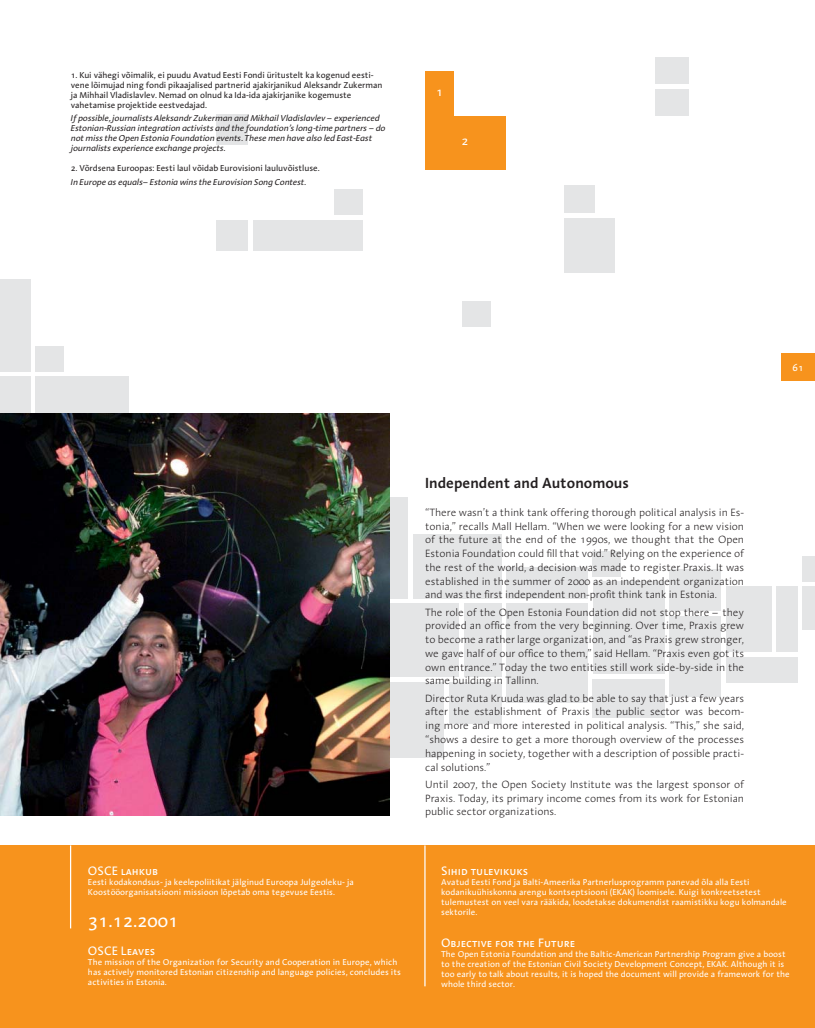
<style>
.page{position:relative;width:815px;height:1028px;background:#fff}
.page>*{position:absolute;margin:0;border:0;box-sizing:border-box;transform-origin:0 0}
.t1{font:18.75px "Linotype Aroma";color:#fff}
.t2{font:600 15px "Linotype Aroma";color:#231f20}
.t3{font:12.5px "Linotype Aroma SC";color:#fff}
.t4{font:300 10.75px/13.8px "Linotype Aroma";letter-spacing:-.01em;color:#231f20;text-align:justify}
.t5{font:10px "Linotype Aroma SC";color:#fff}
.t6{font:8.75px/10px "Linotype Aroma";color:#fff}
.t7{font:italic 8.75px/10px "Linotype Aroma";letter-spacing:-.01em;color:#231f20}
.t8{font:8.75px/10px "Linotype Aroma";letter-spacing:-.01em;color:#231f20}
</style>
<div class="page">
<div style="left:0;top:845px;width:815px;height:182px;background:#f7931d"></div>
<div style="left:565px;top:186px;width:30px;height:27px;background:#e4e5e6"></div>
<div style="left:334px;top:189px;width:29px;height:25px;background:#e4e5e6"></div>
<div style="left:462px;top:301px;width:28px;height:25px;background:#e4e5e6"></div>
<div style="left:656px;top:58px;width:33px;height:26px;background:#e4e5e6"></div>
<div style="left:656px;top:89px;width:33px;height:26px;background:#e4e5e6"></div>
<div style="left:253px;top:220px;width:110px;height:30px;background:#e4e5e6"></div>
<div style="left:216px;top:220px;width:32px;height:30px;background:#e4e5e6"></div>
<div style="left:216px;top:115px;width:32px;height:30px;background:#e4e5e6"></div>
<div style="left:464px;top:603px;width:37px;height:74px;background:#e4e5e6"></div>
<div style="left:506px;top:566px;width:82px;height:32px;background:#e4e5e6"></div>
<div style="left:506px;top:603px;width:82px;height:99px;background:#e4e5e6"></div>
<div style="left:593px;top:581px;width:72px;height:92px;background:#e4e5e6"></div>
<div style="left:593px;top:678px;width:72px;height:39px;background:#e4e5e6"></div>
<div style="left:670px;top:616px;width:51px;height:80px;background:#e4e5e6"></div>
<div style="left:670px;top:569px;width:51px;height:42px;background:#e4e5e6"></div>
<div style="left:726px;top:586px;width:45px;height:66px;background:#e4e5e6"></div>
<div style="left:365px;top:603px;width:94px;height:74px;background:#e4e5e6"></div>
<div style="left:365px;top:682px;width:79px;height:75px;background:#e4e5e6"></div>
<div style="left:365px;top:497px;width:43px;height:101px;background:#e4e5e6"></div>
<div style="left:413px;top:534px;width:88px;height:65px;background:#e4e5e6"></div>
<div style="left:593px;top:551px;width:28px;height:25px;background:#e4e5e6"></div>
<div style="left:776px;top:586px;width:22px;height:66px;background:#e4e5e6"></div>
<div style="left:803px;top:586px;width:12px;height:44px;background:#e4e5e6"></div>
<div style="left:803px;top:556px;width:12px;height:25px;background:#e4e5e6"></div>
<div style="left:726px;top:657px;width:72px;height:25px;background:#e4e5e6"></div>
<div style="left:449px;top:682px;width:52px;height:41px;background:#e4e5e6"></div>
<div style="left:36px;top:346px;width:28px;height:25px;background:#e4e5e6"></div>
<div style="left:0;top:279px;width:31px;height:92px;background:#e4e5e6"></div>
<div style="left:565px;top:218px;width:50px;height:54px;background:#e4e5e6"></div>
<div style="left:36px;top:376px;width:93px;height:193px;background:#e4e5e6"></div>
<div style="left:0;top:376px;width:31px;height:163px;background:#e4e5e6"></div>
<div style="left:781px;top:353px;width:34px;height:27px;background:#f7931d"></div>
<hr style="left:70px;top:845px;width:1px;height:83px;background:#fff">
<hr style="left:424px;top:845px;width:2px;height:141px;background:#fff">
<img style="left:0;top:414px;width:390px;height:401px">
<div style="left:425px;top:71px;width:28px;height:45px;background:#f7931d"></div>
<div style="left:425px;top:117px;width:80px;height:53px;background:#f7931d"></div>
<p class="t8" style="left:71px;top:71px;width:313px">1. Kui vähegi võimalik, ei puudu Avatud Eesti Fondi üritustelt ka kogenud eesti&shy;vene lõimujad ning fondi pikaajalised partnerid ajakirjanikud Aleksandr Zukerman ja Mihhail Vladislavlev. Nemad on olnud ka Ida-ida ajakirjanike kogemuste vahetamise projektide eestvedajad.</p>
<p class="t7" style="left:71px;top:114px;width:316px">If possible, journalists Aleksandr Zukerman and Mikhail Vladislavlev – experienced Estonian-Russian integration activists and the foundation’s long-time partners – do not miss the Open Estonia Foundation events. These men have also led East-East journalists experience exchange projects.</p>
<p class="t8" style="left:71px;top:164px;width:250px">2. Võrdsena Euroopas: Eesti laul võidab Eurovisioni lauluvõistluse.</p>
<p class="t7" style="left:71px;top:178px;width:237px">In Europe as equals– Estonia wins the Eurovision Song Contest.</p>
<p class="t3" style="left:436px;top:85px;width:8px">1</p>
<p class="t3" style="left:461px;top:133px;width:8px">2</p>
<p class="t5" style="left:793px;top:361px;width:13px">61</p>
<p class="t3" style="left:88px;top:863px;width:72px">OSCE lahkub</p>
<p class="t6" style="left:88px;top:878px;width:267px">Eesti kodakondsus- ja keelepoliitikat jälginud Euroopa Julgeoleku- ja<br>Koostööorganisatsiooni missioon lõpetab oma tegevuse Eestis.</p>
<h1 class="t1" style="left:88px;top:913px;width:92px">31.12.2001</h1>
<p class="t3" style="left:88px;top:943px;width:69px">OSCE Leaves</p>
<p class="t6" style="left:88px;top:957px;width:314px">The mission of the Organization for Security and Cooperation in Europe, which has actively monitored Estonian citizenship and language policies, concludes its activities in Estonia.</p>
<h2 class="t2" style="left:425px;top:477px;width:205px">Independent and Autonomous</h2>
<p class="t4" style="left:425px;top:506px;width:320px">“There wasn’t a think tank offering thorough political analysis in Es&shy;tonia,” recalls Mall Hellam. “When we were looking for a new vision of the future at the end of the 1990s, we thought that the Open Estonia Foundation could fill that void.” Relying on the experience of the rest of the world, a decision was made to register Praxis. It was established in the summer of 2000 as an independent organization and was the first independent non-profit think tank in Estonia.</p>
<p class="t4" style="left:425px;top:606px;width:320px">The role of the Open Estonia Foundation did not stop there – they provided an office from the very beginning. Over time, Praxis grew to become a rather large organization, and “as Praxis grew stronger, we gave half of our office to them,” said Hellam. “Praxis even got its own entrance.” Today the two entities still work side-by-side in the same building in Tallinn.</p>
<p class="t4" style="left:425px;top:692px;width:320px">Director Ruta Kruuda was glad to be able to say that just a few years after the establishment of Praxis the public sector was becom&shy;ing more and more interested in political analysis. “This,” she said, “shows a desire to get a more thorough overview of the processes happening in society, together with a description of possible practi&shy;cal solutions.”</p>
<p class="t4" style="left:425px;top:778px;width:320px">Until 2007, the Open Society Institute was the largest sponsor of Praxis. Today, its primary income comes from its work for Estonian public sector organizations.</p>
<p class="t3" style="left:441px;top:863px;width:89px">Sihid tulevikuks</p>
<p class="t6" style="left:441px;top:878px;width:347px">Avatud Eesti Fond ja Balti-Ameerika Partnerlusprogramm panevad õla alla Eesti kodanikuühiskonna arengu kontseptsiooni (EKAK) loomisele. Kuigi konkreetsetest tulemustest on veel vara rääkida, loodetakse dokumendist raamistikku kogu kolmandale sektorile.</p>
<p class="t3" style="left:441px;top:935px;width:136px">Objective for the Future</p>
<p class="t6" style="left:441px;top:949px;width:350px">The Open Estonia Foundation and the Baltic-American Partnership Program give a boost to the creation of the Estonian Civil Society Development Concept, EKAK. Although it is too early to talk about results, it is hoped the document will provide a framework for the whole third sector.</p>
</div>
